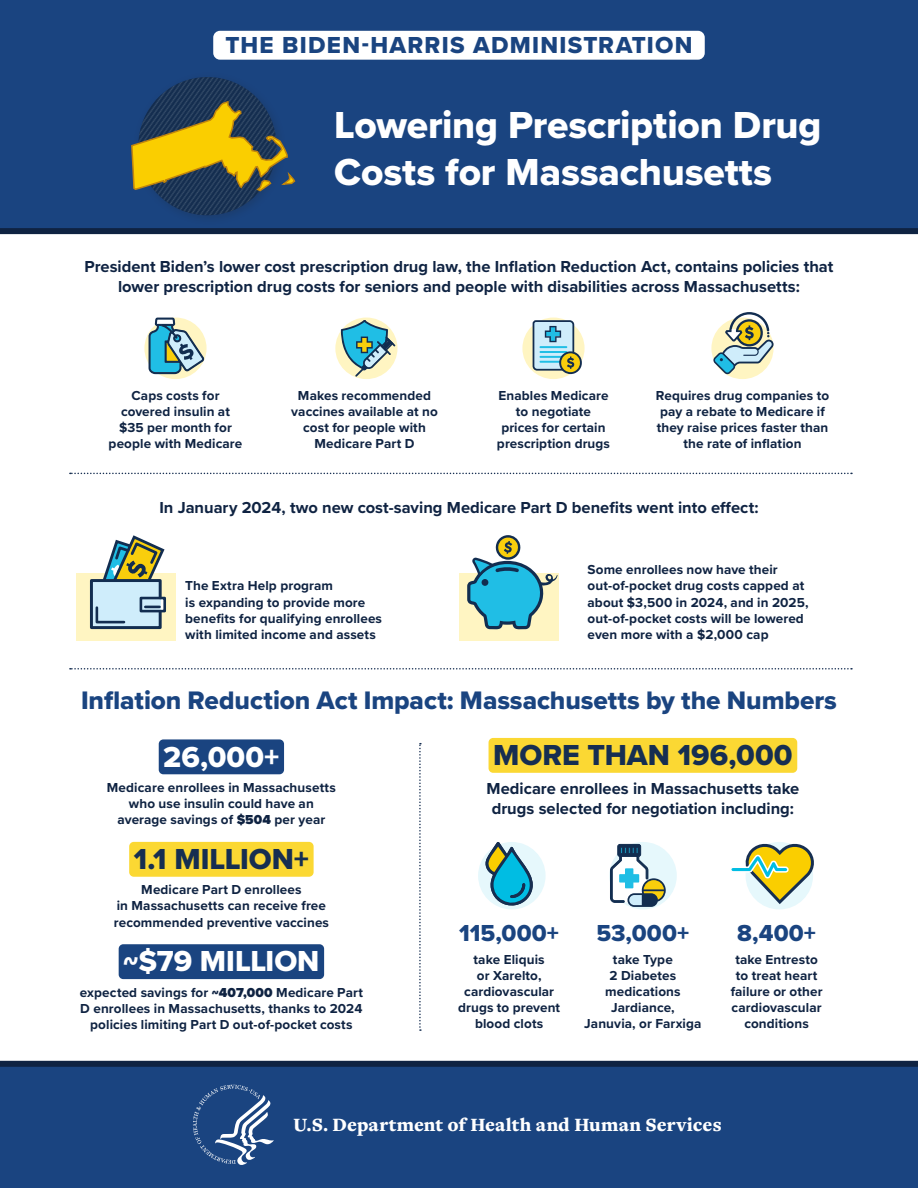
<style>
.page{position:relative;width:918px;height:1188px;background:#fff}
.page>*{position:absolute;margin:0;border:0;box-sizing:border-box;transform-origin:0 0}
.t1{font:39px/46.8px "Proxima Nova Extrabld";letter-spacing:-.005em;color:#fff}
.t2{font:30px "Proxima Nova Extrabld";color:#162e51}
.t3{font:30px "Proxima Nova Extrabld";color:#fff}
.t4{font:26.25px "Proxima Nova Extrabld";color:#1a4480}
.t5{font:24px "Proxima Nova Extrabld";letter-spacing:.05em;color:#1a4480}
.t6{font:900 19.5px "Freight Text Pro";letter-spacing:.005em;color:#fff}
.t7{font:700 16.5px/19.8px "Proxima Nova";color:#0f2342;text-align:center}
.t8{font:700 13.5px/16.2px "Proxima Nova";letter-spacing:.01em;color:#0f2342;text-align:center}
.s1{font-weight:900}
</style>
<div class="page">
<div style="left:0;top:1062px;width:918px;height:126px;background:#1a4480"></div>
<div style="left:478px;top:842px;width:68px;height:67px;background:#e6f8fc;border-radius:50%"></div>
<div style="left:609px;top:842px;width:68px;height:67px;background:#e6f8fc;border-radius:50%"></div>
<div style="left:76px;top:573px;width:100px;height:67px;background:#fff5c2"></div>
<div style="left:460px;top:573px;width:99px;height:67px;background:#fff5c2"></div>
<div style="left:0;top:0;width:918px;height:231px;background:#1a4480"></div>
<div style="left:213px;top:31px;width:492px;height:29px;background:#fff;border-radius:7px"></div>
<img style="left:155px;top:77px;width:108px;height:138px">
<svg style="left:144px;top:318px;width:63px;height:61px"></svg>
<div style="left:335px;top:318px;width:62px;height:61px;background:#fff5c2;border-radius:50%"></div>
<div style="left:711px;top:318px;width:63px;height:61px;background:#fff5c2;border-radius:50%"></div>
<div style="left:522px;top:318px;width:63px;height:61px;background:#fff5c2;border-radius:50%"></div>
<svg style="left:70px;top:668px;width:782px;height:2px"></svg>
<svg style="left:419px;top:743px;width:2px;height:288px"></svg>
<svg style="left:70px;top:473px;width:782px;height:1px"></svg>
<div style="left:0;top:228px;width:918px;height:6px;background:#0f2342"></div>
<div style="left:0;top:1061px;width:918px;height:6px;background:#0f2342"></div>
<svg style="left:485px;top:842px;width:48px;height:65px"></svg>
<svg style="left:90px;top:535px;width:76px;height:94px"></svg>
<svg style="left:467px;top:535px;width:91px;height:94px"></svg>
<svg style="left:148px;top:318px;width:56px;height:56px;background:#85b4b8"></svg>
<svg style="left:532px;top:320px;width:50px;height:54px;background:#a4c2bc"></svg>
<svg style="left:341px;top:320px;width:54px;height:57px"></svg>
<svg style="left:713px;top:312px;width:61px;height:62px"></svg>
<svg style="left:610px;top:844px;width:56px;height:63px"></svg>
<svg style="left:731px;top:842px;width:83px;height:64px"></svg>
<svg style="left:193px;top:1085px;width:81px;height:80px"></svg>
<div style="left:159px;top:739px;width:125px;height:35px;background:#1a4480;border-radius:5px"></div>
<div style="left:129px;top:842px;width:185px;height:35px;background:#fbd833;border-radius:5px"></div>
<div style="left:119px;top:944px;width:205px;height:35px;background:#1a4480;border-radius:5px"></div>
<div style="left:489px;top:738px;width:308px;height:35px;background:#fbd833;border-radius:5px"></div>
<svg style="left:131px;top:100px;width:165px;height:92px"></svg>
<h3 class="t5" style="left:225px;top:28px;width:469px">THE BIDEN-HARRIS ADMINISTRATION</h3>
<h1 class="t1" style="left:334px;top:101px;width:489px">Lowering Prescription Drug<br>Costs for Massachusetts</h1>
<p class="t7" style="left:85px;top:257px;width:750px">President Biden’s lower cost prescription drug law, the Inflation Reduction Act, contains policies that lower prescription drug costs for seniors and people with disabilities across Massachusetts:</p>
<p class="t8" style="left:109px;top:387px;width:135px">Caps costs for covered insulin at $35 per month for people with Medicare</p>
<p class="t8" style="left:291px;top:387px;width:148px">Makes recommended vaccines available at no cost for people with<br>Medicare Part D</p>
<p class="t8" style="left:497px;top:387px;width:115px">Enables Medicare to negotiate prices for certain prescription drugs</p>
<p class="t8" style="left:656px;top:387px;width:175px">Requires drug companies to pay a rebate to Medicare if they raise prices faster than the rate of inflation</p>
<p class="t7" style="left:159px;top:498px;width:601px">In January 2024, two new cost-saving Medicare Part D benefits went into effect:</p>
<p class="t8" style="left:185px;top:578px;width:198px;text-align:left">The Extra Help program<br>is expanding to provide more benefits for qualifying enrollees with limited income and assets</p>
<p class="t8" style="left:588px;top:561px;width:223px;text-align:left">Some enrollees now have their out-of-pocket drug costs capped at about $3,500 in 2024, and in 2025, out-of-pocket costs will be lowered even more with a $2,000 cap</p>
<h3 class="t4" style="left:81px;top:681px;width:758px">Inflation Reduction Act Impact: Massachusetts by the Numbers</h3>
<h2 class="t3" style="left:163px;top:734px;width:118px">26,000+</h2>
<p class="t8" style="left:107px;top:779px;width:231px">Medicare enrollees in Massachusetts who use insulin could have an average savings of <span class="s1">$504</span> per year</p>
<h2 class="t2" style="left:134px;top:837px;width:177px">1.1 MILLION+</h2>
<p class="t8" style="left:114px;top:881px;width:217px">Medicare Part D enrollees<br>in Massachusetts can receive free recommended preventive vaccines</p>
<h2 class="t3" style="left:123px;top:939px;width:198px">~$79 MILLION</h2>
<p class="t8" style="left:80px;top:984px;width:285px">expected savings for <span class="s1">~407,000</span> Medicare Part<br>D enrollees in Massachusetts, thanks to 2024 policies limiting Part D out-of-pocket costs</p>
<h2 class="t2" style="left:493px;top:733px;width:301px">MORE THAN 196,000</h2>
<p class="t7" style="left:486px;top:778px;width:314px">Medicare enrollees in Massachusetts take drugs selected for negotiation including:</p>
<h3 class="t5" style="left:459px;top:915px;width:101px">115,000+</h3>
<p class="t8" style="left:458px;top:951px;width:104px">take Eliquis<br>or Xarelto, cardiovascular drugs to prevent blood clots</p>
<h3 class="t5" style="left:597px;top:915px;width:94px">53,000+</h3>
<p class="t8" style="left:584px;top:951px;width:119px">take Type<br>2 Diabetes medications<br>Jardiance,<br>Januvia, or Farxiga</p>
<h3 class="t5" style="left:737px;top:915px;width:80px">8,400+</h3>
<p class="t8" style="left:731px;top:951px;width:93px">take Entresto to treat heart failure or other cardiovascular conditions</p>
<h3 class="t6" style="left:293px;top:1112px;width:430px">U.S. Department of Health and Human Services</h3>
</div>
